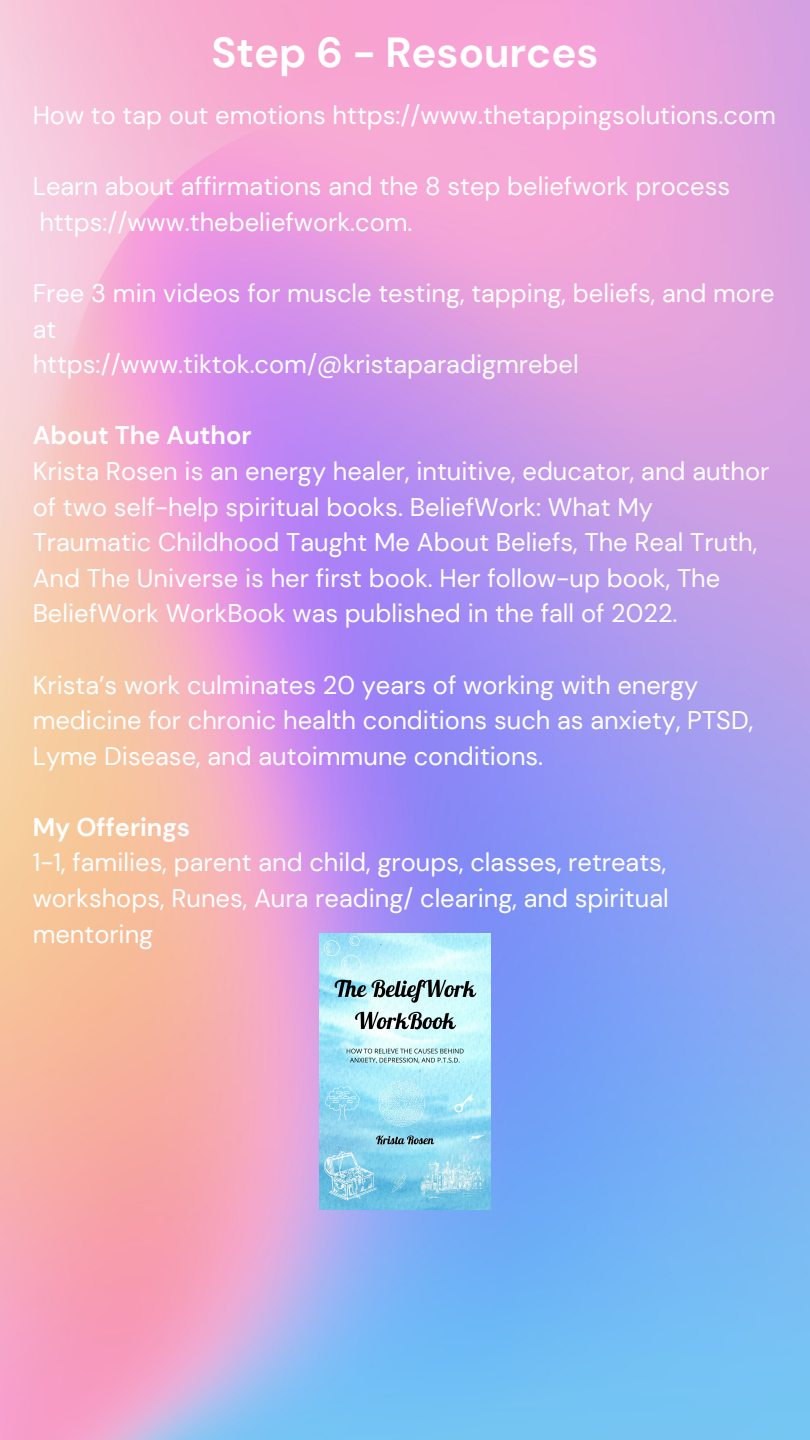
<style>
.page{position:relative;width:810px;height:1440px;background:#fff}
.page>*{position:absolute;margin:0;border:0;box-sizing:border-box;transform-origin:0 0}
.t1{font:700 42px "DM Sans";color:#fff}
.t2{font:25.5px/35.6px "DM Sans";color:#fff}
.t3{font:700 25.5px "DM Sans";color:#fff}
</style>
<div class="page">
<img style="left:0;top:0;width:810px;height:1440px">
<img style="left:320px;top:934px;width:170px;height:276px">
<h1 class="t1" style="left:211px;top:26px;width:389px">Step 6 - Resources</h1>
<p class="t2" style="left:33px;top:98px;width:745px">How to tap out emotions https://www.thetappingsolutions.com</p>
<p class="t2" style="left:33px;top:169px;width:699px">Learn about affirmations and the 8 step beliefwork process https://www.thebeliefwork.com.</p>
<p class="t2" style="left:33px;top:276px;width:744px">Free 3 min videos for muscle testing, tapping, beliefs, and more at<br>https://www.tiktok.com/@kristaparadigmrebel</p>
<p class="t3" style="left:33px;top:419px;width:220px">About The Author</p>
<p class="t2" style="left:33px;top:453px;width:738px">Krista Rosen is an energy healer, intuitive, educator, and author of two self-help spiritual books. BeliefWork: What My Traumatic Childhood Taught Me About Beliefs, The Real Truth, And The Universe is her first book. Her follow-up book, The BeliefWork WorkBook was published in the fall of 2022.</p>
<p class="t2" style="left:33px;top:667px;width:722px">Krista’s work culminates 20 years of working with energy medicine for chronic health conditions such as anxiety, PTSD,<br>Lyme Disease, and autoimmune conditions.</p>
<p class="t3" style="left:33px;top:811px;width:159px">My Offerings</p>
<p class="t2" style="left:33px;top:845px;width:638px;text-align:justify">1-1, families, parent and child, groups, classes, retreats, workshops, Runes, Aura reading/ clearing, and spiritual mentoring</p>
</div>
